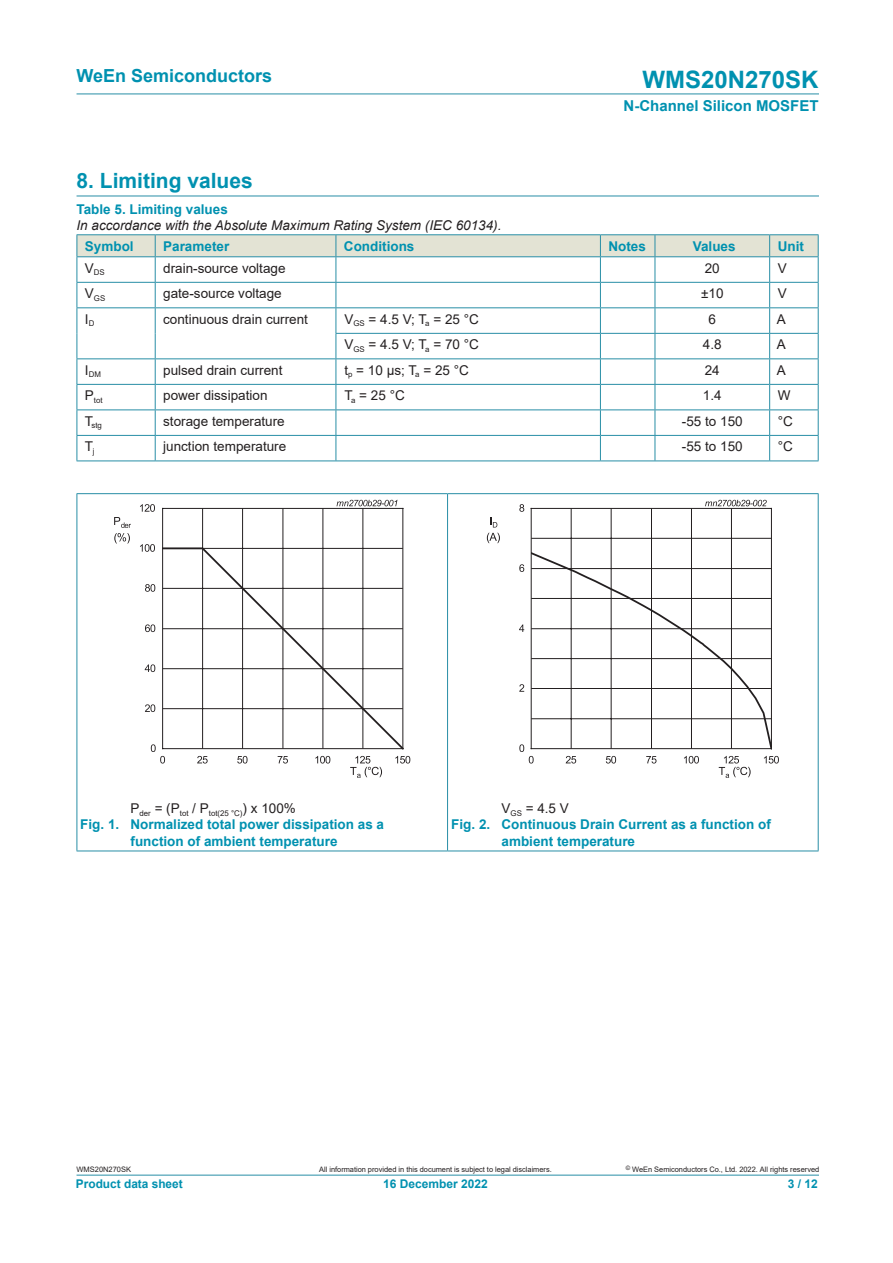
<style>
.page{position:relative;width:893px;height:1263px;background:#fff}
.page>*{position:absolute;margin:0;border:0;box-sizing:border-box;transform-origin:0 0}
.t1{font:700 24px "Arial";color:#0091b0}
.DS1{font:700 21px "Arial";color:#0091b0}
.t2{font:700 18px "Arial";color:#0091b0}
.t3{font:700 15px "Arial";color:#0091b0}
.t4{font:13.5px "Arial";color:#231f20}
.t5{font:700 13.5px/16.2px "Arial";color:#0091b0}
.t6{font:italic 13.5px "Arial";color:#231f20}
.t7{font:700 12px "Arial";color:#0091b0}
.t8{font:7.8px "Arial";color:#231f20}
.t9{font:7.5px "Arial";letter-spacing:-.005em;color:#231f20}
</style>
<div class="page">
<hr style="left:77px;top:94px;width:742px;height:1px;background:#288ea6">
<hr style="left:77px;top:1175px;width:742px;height:1px;background:#288ea6">
<hr style="left:77px;top:196px;width:742px;height:1px;background:#288ea6">
<hr style="left:77px;top:234px;width:78px;height:1px;background:#288ea6">
<hr style="left:155px;top:234px;width:181px;height:1px;background:#288ea6">
<hr style="left:336px;top:234px;width:264px;height:1px;background:#288ea6">
<hr style="left:600px;top:234px;width:55px;height:1px;background:#288ea6">
<hr style="left:655px;top:234px;width:115px;height:1px;background:#288ea6">
<hr style="left:770px;top:234px;width:49px;height:1px;background:#288ea6">
<svg style="left:77px;top:235px;width:742px;height:225px"></svg>
<hr style="left:77px;top:460px;width:78px;height:1px;background:#288ea6">
<hr style="left:155px;top:460px;width:181px;height:1px;background:#288ea6">
<hr style="left:336px;top:460px;width:264px;height:1px;background:#288ea6">
<hr style="left:600px;top:460px;width:55px;height:1px;background:#288ea6">
<hr style="left:655px;top:460px;width:115px;height:1px;background:#288ea6">
<hr style="left:770px;top:460px;width:49px;height:1px;background:#288ea6">
<hr style="left:77px;top:494px;width:1px;height:356px;background:#288ea6">
<hr style="left:447px;top:494px;width:1px;height:356px;background:#288ea6">
<hr style="left:818px;top:494px;width:1px;height:356px;background:#288ea6">
<hr style="left:77px;top:850px;width:371px;height:1px;background:#288ea6">
<hr style="left:448px;top:850px;width:371px;height:1px;background:#288ea6">
<hr style="left:77px;top:493px;width:371px;height:1px;background:#288ea6">
<hr style="left:448px;top:493px;width:371px;height:1px;background:#288ea6">
<hr style="left:363px;top:508px;width:1px;height:241px;background:#231f20">
<hr style="left:323px;top:508px;width:1px;height:241px;background:#231f20">
<hr style="left:283px;top:508px;width:1px;height:241px;background:#231f20">
<hr style="left:242px;top:508px;width:1px;height:241px;background:#231f20">
<hr style="left:202px;top:508px;width:1px;height:241px;background:#231f20">
<hr style="left:403px;top:508px;width:1px;height:241px;background:#231f20">
<hr style="left:162px;top:508px;width:1px;height:241px;background:#231f20">
<hr style="left:163px;top:508px;width:240px;height:1px;background:#231f20">
<svg style="left:197px;top:756px;width:11px;height:7px"></svg>
<svg style="left:237px;top:756px;width:11px;height:7px"></svg>
<svg style="left:278px;top:756px;width:10px;height:7px"></svg>
<svg style="left:315px;top:756px;width:15px;height:7px"></svg>
<svg style="left:395px;top:756px;width:15px;height:7px"></svg>
<svg style="left:151px;top:744px;width:14px;height:19px"></svg>
<svg style="left:145px;top:704px;width:10px;height:8px"></svg>
<svg style="left:145px;top:664px;width:10px;height:8px"></svg>
<svg style="left:145px;top:624px;width:10px;height:8px"></svg>
<svg style="left:145px;top:584px;width:10px;height:8px"></svg>
<svg style="left:140px;top:544px;width:15px;height:8px"></svg>
<svg style="left:140px;top:504px;width:15px;height:8px"></svg>
<svg style="left:163px;top:547px;width:240px;height:202px"></svg>
<svg style="left:114px;top:517px;width:17px;height:26px"></svg>
<svg style="left:350px;top:756px;width:32px;height:22px"></svg>
<svg style="left:336px;top:500px;width:61px;height:6px"></svg>
<hr style="left:731px;top:508px;width:1px;height:241px;background:#231f20">
<hr style="left:691px;top:508px;width:1px;height:241px;background:#231f20">
<hr style="left:651px;top:508px;width:1px;height:241px;background:#231f20">
<hr style="left:611px;top:508px;width:1px;height:241px;background:#231f20">
<hr style="left:571px;top:508px;width:1px;height:241px;background:#231f20">
<hr style="left:771px;top:508px;width:1px;height:241px;background:#231f20">
<hr style="left:531px;top:508px;width:1px;height:241px;background:#231f20">
<hr style="left:531px;top:508px;width:240px;height:1px;background:#231f20">
<svg style="left:566px;top:756px;width:10px;height:7px"></svg>
<svg style="left:606px;top:756px;width:10px;height:7px"></svg>
<svg style="left:646px;top:756px;width:10px;height:7px"></svg>
<svg style="left:684px;top:756px;width:15px;height:7px"></svg>
<svg style="left:764px;top:756px;width:15px;height:7px"></svg>
<svg style="left:519px;top:744px;width:15px;height:19px"></svg>
<svg style="left:519px;top:684px;width:5px;height:8px"></svg>
<svg style="left:519px;top:624px;width:5px;height:8px"></svg>
<svg style="left:519px;top:564px;width:5px;height:8px"></svg>
<svg style="left:519px;top:504px;width:5px;height:8px"></svg>
<svg style="left:531px;top:518px;width:241px;height:231px"></svg>
<svg style="left:490px;top:517px;width:7px;height:10px"></svg>
<svg style="left:487px;top:533px;width:13px;height:10px"></svg>
<svg style="left:719px;top:756px;width:32px;height:22px"></svg>
<svg style="left:705px;top:500px;width:62px;height:6px"></svg>
<h3 class="t2" style="left:77px;top:63px;width:197px">WeEn Semiconductors</h3>
<h1 class="t1" style="left:642px;top:62px;width:178px">WMS20N270SK</h1>
<p class="t3" style="left:623px;top:95px;width:197px">N-Channel Silicon MOSFET</p>
<p class="DS1" style="left:77px;top:166px;width:178px">8. Limiting values</p>
<p class="t5" style="left:77px;top:201px;width:153px">Table 5. Limiting values</p>
<p class="t6" style="left:77px;top:216px;width:426px">In accordance with the Absolute Maximum Rating System (IEC 60134).</p>
<p class="t5" style="left:85px;top:238px;width:50px">Symbol</p>
<p class="t5" style="left:163px;top:238px;width:68px">Parameter</p>
<p class="t5" style="left:344px;top:238px;width:72px">Conditions</p>
<p class="t5" style="left:608px;top:238px;width:39px">Notes</p>
<p class="t5" style="left:693px;top:238px;width:44px">Values</p>
<p class="t5" style="left:778px;top:238px;width:28px">Unit</p>
<p class="t8" style="left:85px;top:267px;width:21px"><sup>V</sup>DS</p>
<p class="t4" style="left:163px;top:259px;width:124px">drain-source voltage</p>
<p class="t4" style="left:705px;top:259px;width:17px">20</p>
<p class="t4" style="left:778px;top:259px;width:11px">V</p>
<p class="t8" style="left:85px;top:292px;width:22px"><sup>V</sup>GS</p>
<p class="t4" style="left:163px;top:284px;width:120px">gate-source voltage</p>
<p class="t4" style="left:701px;top:284px;width:24px">±10</p>
<p class="t4" style="left:778px;top:284px;width:11px">V</p>
<p class="t4" style="left:85px;top:310px;width:11px">I<sub>D</sub></p>
<p class="t4" style="left:163px;top:310px;width:146px">continuous drain current</p>
<p class="t4" style="left:344px;top:310px;width:136px">V<sub>GS</sub> = 4.5 V; T<sub>a</sub> = 25 °C</p>
<p class="t4" style="left:709px;top:310px;width:9px">6</p>
<p class="t4" style="left:777px;top:310px;width:11px">A</p>
<p class="t4" style="left:344px;top:335px;width:136px">V<sub>GS</sub> = 4.5 V; T<sub>a</sub> = 70 °C</p>
<p class="t4" style="left:703px;top:335px;width:20px">4.8</p>
<p class="t4" style="left:777px;top:335px;width:11px">A</p>
<p class="t8" style="left:85px;top:369px;width:17px"><sup>I</sup>DM</p>
<p class="t4" style="left:163px;top:361px;width:121px">pulsed drain current</p>
<p class="t4" style="left:344px;top:361px;width:126px">t<sub>p</sub> = 10 μs; T<sub>a</sub> = 25 °C</p>
<p class="t4" style="left:705px;top:361px;width:17px">24</p>
<p class="t4" style="left:777px;top:361px;width:11px">A</p>
<p class="t8" style="left:85px;top:395px;width:19px"><sup>P</sup>tot</p>
<p class="t4" style="left:163px;top:386px;width:106px">power dissipation</p>
<p class="t4" style="left:344px;top:386px;width:62px">T<sub>a</sub> = 25 °C</p>
<p class="t4" style="left:703px;top:386px;width:20px">1.4</p>
<p class="t4" style="left:778px;top:386px;width:14px">W</p>
<p class="t8" style="left:85px;top:420px;width:19px"><sup>T</sup>stg</p>
<p class="t4" style="left:163px;top:412px;width:123px">storage temperature</p>
<p class="t4" style="left:682px;top:412px;width:62px">-55 to 150</p>
<p class="t4" style="left:778px;top:412px;width:17px">°C</p>
<p class="t4" style="left:85px;top:437px;width:11px">T<sub>j</sub></p>
<p class="t4" style="left:163px;top:437px;width:125px">junction temperature</p>
<p class="t4" style="left:682px;top:437px;width:62px">-55 to 150</p>
<p class="t4" style="left:778px;top:437px;width:17px">°C</p>
<p class="t8" style="left:131px;top:807px;width:167px"><sup>P</sup>der <sup>=</sup> <sup>(P</sup>tot <sup>/</sup> <sup>P</sup>tot(25 °C)<sup>)</sup> <sup>x</sup> <sup>100%</sup></p>
<p class="t5" style="left:80px;top:817px;width:305px">Fig. 1. Normalized total power dissipation as a</p>
<p class="t5" style="left:131px;top:833px;width:209px">function of ambient temperature</p>
<p class="t4" style="left:502px;top:799px;width:69px">V<sub>GS</sub> = 4.5 V</p>
<p class="t5" style="left:502px;top:817px;width:271px;text-indent:-50px">Fig. 2. Continuous Drain Current as a function of ambient temperature</p>
<p class="t9" style="left:77px;top:1164px;width:56px">WMS20N270SK</p>
<p class="t7" style="left:76px;top:1175px;width:108px">Product data sheet</p>
<p class="t9" style="left:319px;top:1164px;width:234px">All information provided in this document is subject to legal disclaimers.</p>
<p class="t9" style="left:626px;top:1164px;width:195px"><sup>©</sup> WeEn Semiconductors Co., Ltd. 2022. All rights reserved</p>
<p class="t7" style="left:383px;top:1175px;width:106px">16 December 2022</p>
<p class="t7" style="left:788px;top:1175px;width:32px">3 / 12</p>
</div>
